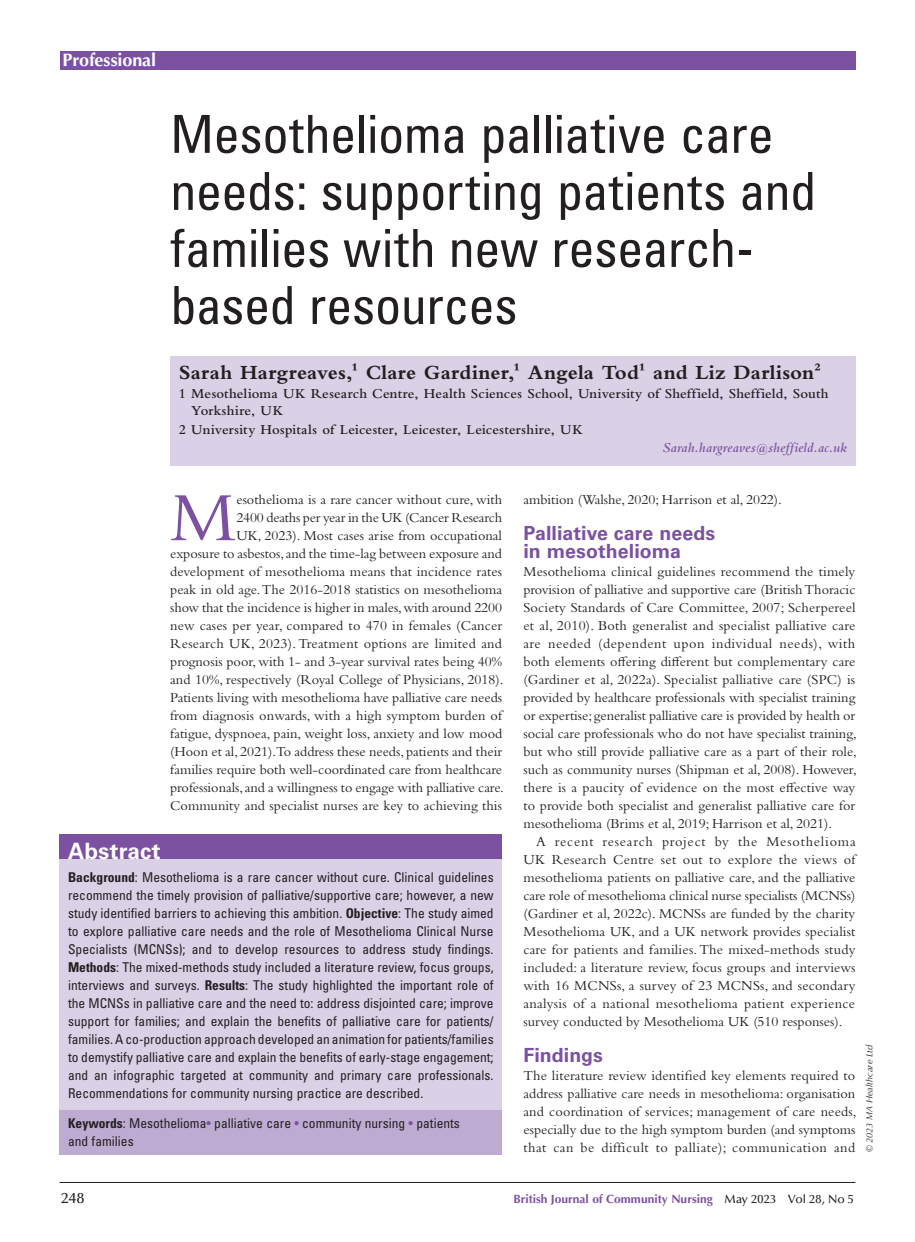
<style>
.page{position:relative;width:915px;height:1242px;background:#fff}
.page>*{position:absolute;margin:0;border:0;box-sizing:border-box;transform-origin:0 0}
.t1{font:72.15px "Bembo Std";color:#7c51a1}
.t2{font:condensed 52.5px/57px "Univers LT Std";letter-spacing:-.01em;color:#231f20}
.t3{font:700 22.5px "Univers LT Std";letter-spacing:.005em;color:#fff}
.t4{font:700 21px "Bembo Std";letter-spacing:.01em;color:#231f20}
.t5{font:700 19.5px/18px "Univers LT Std";letter-spacing:.005em;color:#7c51a1}
.t6{font:700 18px "Optima LT Std";letter-spacing:-.005em;color:#fff}
.t7{font:500 15px "Optima LT Std";color:#231f20}
.t8{font:14.25px/18px "Bembo Std";color:#231f20;text-align:justify}
.t9{font:600 14.25px/16.5px "Bembo Std";letter-spacing:.01em;color:#231f20}
.t10{font:italic 600 14.25px "Bembo Std";letter-spacing:.01em;color:#7c51a1}
.t11{font:condensed 13.5px/18px "Univers LT Std";color:#231f20;text-align:justify}
.t12{font:700 12px "Optima LT Std";color:#7c51a1}
.t13{font:italic 9px "Optima LT Std";letter-spacing:.005em;color:#231f20}
.s1{font-weight:700}
.s2{color:#7c51a1}
.s3{font-weight:500;color:#231f20}
</style>
<div class="page">
<hr style="left:60px;top:1182px;width:795px;height:1px;background:#231f20">
<div style="left:60px;top:51px;width:795px;height:18px;background:#7c51a1"></div>
<div style="left:170px;top:356px;width:685px;height:34px;background:#dad1e7"></div>
<div style="left:170px;top:380px;width:685px;height:44px;background:#dad1e7"></div>
<div style="left:170px;top:415px;width:685px;height:27px;background:#dad1e7"></div>
<div style="left:170px;top:434px;width:685px;height:31px;background:#dad1e7"></div>
<div style="left:60px;top:834px;width:442px;height:321px;background:#dad1e7"></div>
<div style="left:60px;top:834px;width:442px;height:25px;background:#7c51a1"></div>
<div style="left:60px;top:1110px;width:442px;height:45px;background:#beabd2"></div>
<p class="t6" style="left:63px;top:49px;width:95px">Professional</p>
<h2 class="t2" style="left:170px;top:105px;width:647px">Mesothelioma palliative care needs: supporting patients and families with new research&shy;based resources</h2>
<h3 class="t4" style="left:179px;top:361px;width:643px">Sarah Hargreaves,1 Clare Gardiner,1 Angela Tod1 and Liz Darlison2</h3>
<p class="t9" style="left:191px;top:386px;width:638px;text-indent:-13px">1 Mesothelioma UK Research Centre, Health Sciences School, University of Sheffield, Sheffield, South<br>Yorkshire, UK</p>
<p class="t9" style="left:179px;top:421px;width:405px">2 University Hospitals of Leicester, Leicester, Leicestershire, UK</p>
<p class="t10" style="left:662px;top:440px;width:186px">Sarah.hargreaves@sheffield.ac.uk</p>
<h1 class="t1" style="left:170px;top:475px;width:68px">M</h1>
<p class="t8" style="left:170px;top:490px;width:335px;text-align:right">esothelioma is a rare cancer without cure, with<br>2400 deaths per year in the UK (Cancer Research<br>UK, 2023). Most cases arise from occupational<br>exposure to asbestos, and the time-lag between exposure and development of mesothelioma means that incidence rates peak in old age. The 2016-2018 statistics on mesothelioma show that the incidence is higher in males, with around 2200 new cases per year, compared to 470 in females (Cancer Research UK, 2023). Treatment options are limited and prognosis poor, with 1- and 3-year survival rates being 40% and 10%, respectively (Royal College of Physicians, 2018).<br>Patients living with mesothelioma have palliative care needs from diagnosis onwards, with a high symptom burden of fatigue, dyspnoea, pain, weight loss, anxiety and low mood (Hoon et al, 2021).To address these needs, patients and their families require both well-coordinated care from healthcare professionals, and a willingness to engage with palliative care.<br>Community and specialist nurses are key to achieving this</p>
<p class="t8" style="left:523px;top:490px;width:260px">ambition (Walshe, 2020; Harrison et al, 2022).</p>
<h3 class="t5" style="left:523px;top:524px;width:193px">Palliative care needs in mesothelioma</h3>
<p class="t8" style="left:523px;top:562px;width:335px">Mesothelioma clinical guidelines recommend the timely provision of palliative and supportive care (British Thoracic Society Standards of Care Committee, 2007; Scherpereel et al, 2010). Both generalist and specialist palliative care are needed (dependent upon individual needs), with both elements offering different but complementary care (Gardiner et al, 2022a). Specialist palliative care (SPC) is provided by healthcare professionals with specialist training or expertise; generalist palliative care is provided by health or social care professionals who do not have specialist training, but who still provide palliative care as a part of their role, such as community nurses (Shipman et al, 2008). However, there is a paucity of evidence on the most effective way to provide both specialist and generalist palliative care for mesothelioma (Brims et al, 2019; Harrison et al, 2021).</p>
<p class="t8" style="left:523px;top:832px;width:333px;text-indent:13px">A recent research project by the Mesothelioma UK Research Centre set out to explore the views of mesothelioma patients on palliative care, and the palliative care role of mesothelioma clinical nurse specialists (MCNSs) (Gardiner et al, 2022c). MCNSs are funded by the charity Mesothelioma UK, and a UK network provides specialist care for patients and families. The mixed-methods study included: a literature review, focus groups and interviews with 16 MCNSs, a survey of 23 MCNSs, and secondary analysis of a national mesothelioma patient experience survey conducted by Mesothelioma UK (510 responses).</p>
<h3 class="t5" style="left:523px;top:1046px;width:81px">Findings</h3>
<p class="t8" style="left:523px;top:1066px;width:334px">The literature review identified key elements required to address palliative care needs in mesothelioma: organisation and coordination of services; management of care needs, especially due to the high symptom burden (and symptoms that can be difficult to palliate); communication and</p>
<h3 class="t3" style="left:68px;top:838px;width:94px">Abstract</h3>
<p class="t11" style="left:68px;top:867px;width:427px"><span class="s1">Background</span>: Mesothelioma is a rare cancer without cure. Clinical guidelines recommend the timely provision of palliative/supportive care; however, a new study identified barriers to achieving this ambition. <span class="s1">Objective</span>: The study aimed to explore palliative care needs and the role of Mesothelioma Clinical Nurse Specialists (MCNSs); and to develop resources to address study findings.<br><span class="s1">Methods</span>: The mixed-methods study included a literature review, focus groups, interviews and surveys. <span class="s1">Results</span>: The study highlighted the important role of the MCNSs in palliative care and the need to: address disjointed care; improve support for families; and explain the benefits of palliative care for patients/ families. A co-production approach developed an animation for patients/families to demystify palliative care and explain the benefits of early-stage engagement; and an infographic targeted at community and primary care professionals.<br>Recommendations for community nursing practice are described.</p>
<p class="t11" style="left:68px;top:1114px;width:393px"><span class="s1">Keywords</span>: Mesothelioma<span class="s2">•</span> palliative care <span class="s2">•</span> community nursing <span class="s2">•</span> patients and families</p>
<p class="t13" style="left:863px;top:1152px;width:109px;rotate:-90deg">© 2023 MA Healthcare Ltd</p>
<p class="t7" style="left:61px;top:1190px;width:25px">248</p>
<p class="t12" style="left:513px;top:1192px;width:342px">British Journal of Community Nursing <span class="s3">May 2023 Vol 28, No 5</span></p>
</div>
